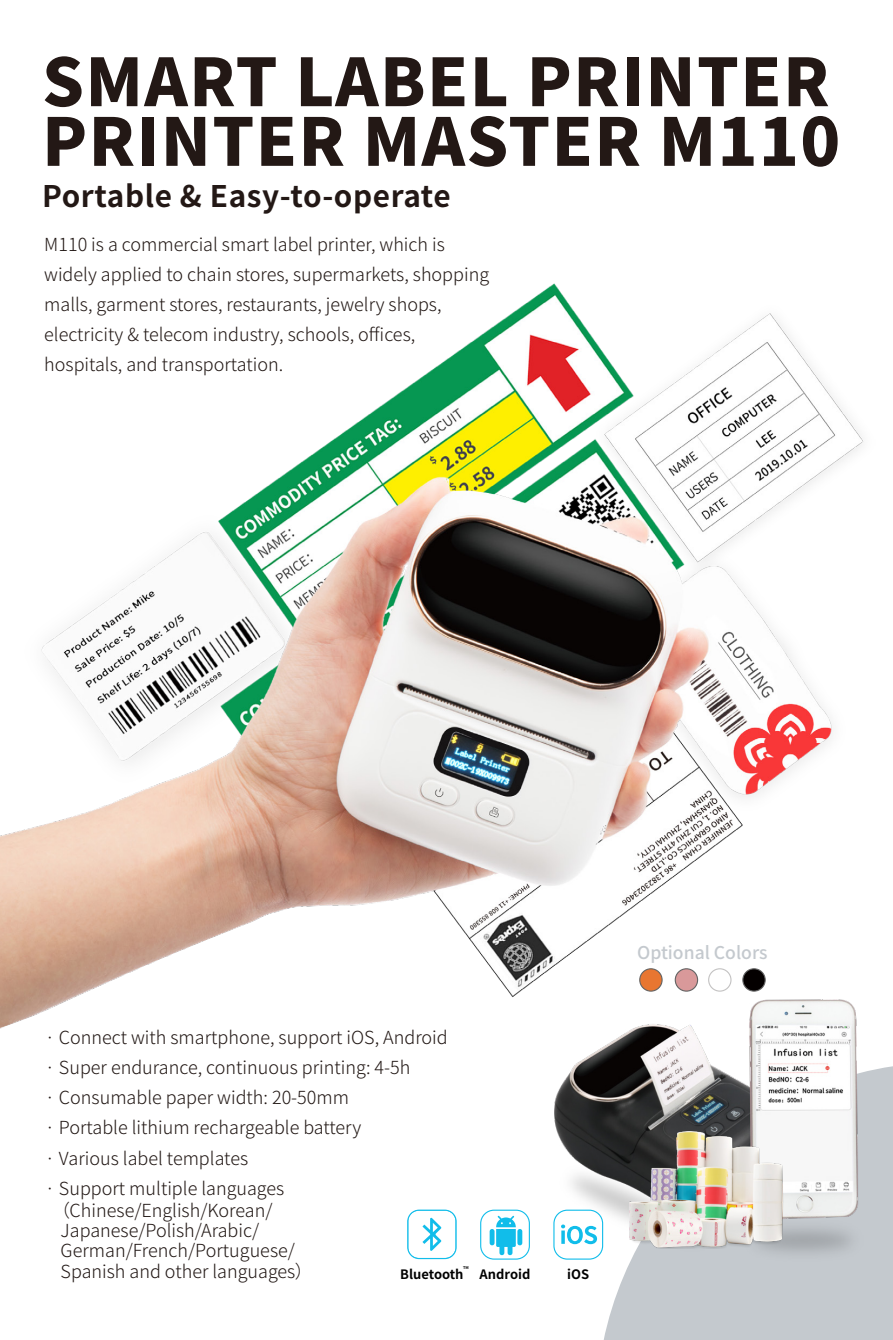
<style>
.page{position:relative;width:893px;height:1340px;background:#fff}
.page>*{position:absolute;margin:0;border:0;box-sizing:border-box;transform-origin:0 0}
.t1{font:800 65.7px/59.6px "Source Han Sans CN";letter-spacing:.02em;color:#231815}
.t2{font:700 29.7px "Source Han Sans CN";letter-spacing:.02em;color:#231815}
.t3{font:300 18px/30.2px "Source Han Sans CN";color:#211714}
.t4{font:500 17.55px "Source Han Sans CN";color:#c4c9ce}
.t5{font:700 13.05px "Source Han Sans CN";color:#000}
.t6{font:700 3.82px "Source Han Sans CN";color:#000}
</style>
<div class="page">
<div style="left:604px;top:1066px;width:289px;height:273px;background:#c4c9ce"></div>
<img style="left:554px;top:1032px;width:310px;height:230px">
<img style="left:0;top:284px;width:864px;height:748px">
<div style="left:480px;top:1209px;width:50px;height:50px;border:1px solid #11bdea;border-radius:13px"></div>
<div style="left:553px;top:1209px;width:50px;height:50px;border:1px solid #11bdea;border-radius:13px"></div>
<svg style="left:561px;top:1224px;width:36px;height:20px"></svg>
<div style="left:407px;top:1209px;width:50px;height:50px;border:1px solid #11bdea;border-radius:11px"></div>
<svg style="left:408px;top:1210px;width:48px;height:48px"></svg>
<svg style="left:490px;top:1215px;width:32px;height:40px"></svg>
<img style="left:629px;top:1131px;width:190px;height:117px">
<h1 class="t1" style="left:42px;top:54px;width:800px">SMART LABEL PRINTER<br>PRINTER MASTER M110</h1>
<h2 class="t2" style="left:42px;top:180px;width:410px">Portable &amp; Easy-to-operate</h2>
<p class="t3" style="left:44px;top:230px;width:446px">M110 is a commercial smart label printer, which is widely applied to chain stores, supermarkets, shopping malls, garment stores, restaurants, jewelry shops, electricity &amp; telecom industry, schools, offices, hospitals, and transportation.</p>
<p class="t3" style="left:45px;top:1023px;width:404px">· Connect with smartphone, support iOS, Android · Super endurance, continuous printing: 4-5h<br>· Consumable paper width: 20-50mm<br>· Portable lithium rechargeable battery<br>· Various label templates<br>· Support multiple languages</p>
<p class="t3" style="left:61px;top:1200px;width:254px;line-height:20.2px;text-indent:-8px">（Chinese/English/Korean/<br>Japanese/Polish/Arabic/<br>German/French/Portuguese/<br>Spanish and other languages）</p>
<p class="t6" style="left:463px;top:1265px;width:7px">TM</p>
<p class="t5" style="left:400px;top:1267px;width:65px">Bluetooth</p>
<p class="t5" style="left:480px;top:1267px;width:52px">Android</p>
<p class="t5" style="left:567px;top:1267px;width:23px">iOS</p>
<p class="t4" style="left:637px;top:942px;width:132px">Optional Colors</p>
</div>
